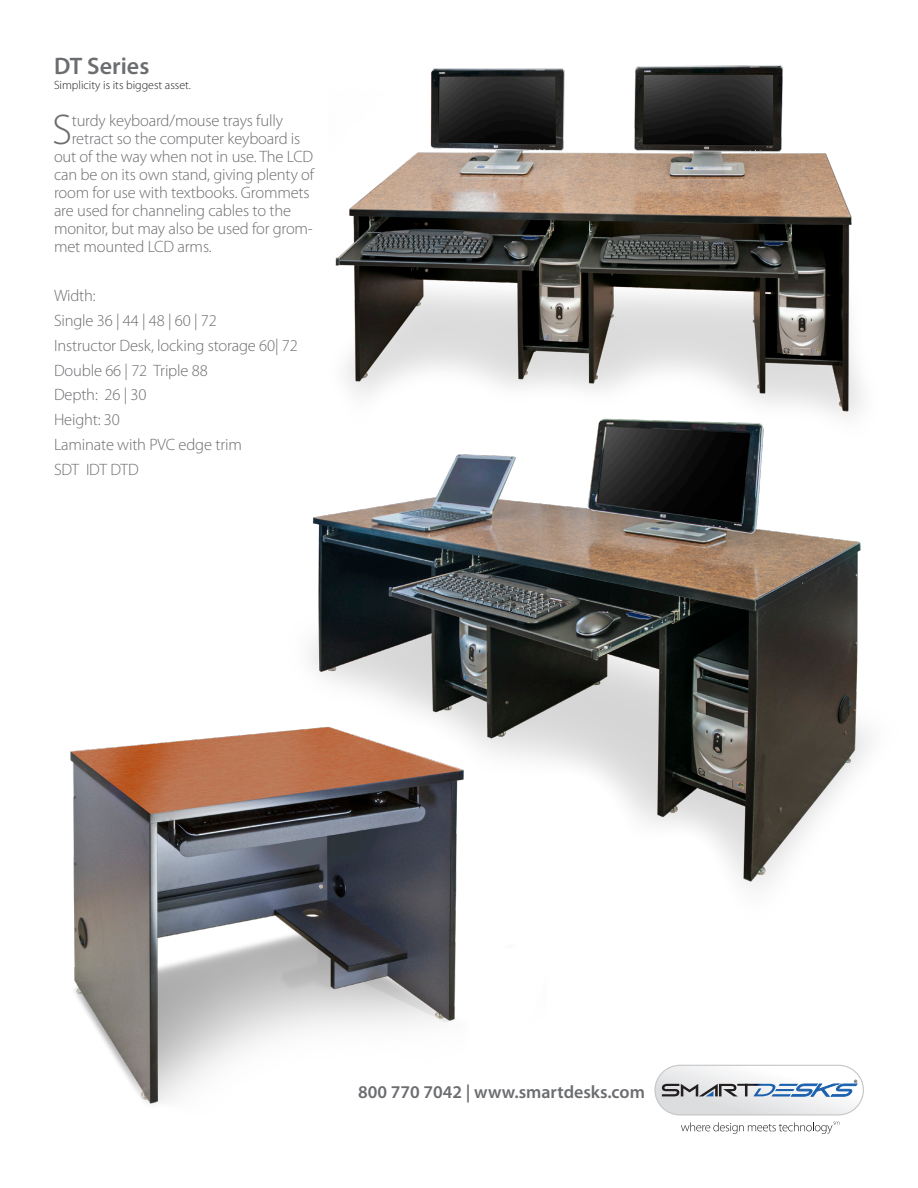
<style>
.page{position:relative;width:918px;height:1188px;background:#fff}
.page>*{position:absolute;margin:0;border:0;box-sizing:border-box;transform-origin:0 0}
.t1{font:300 43.2px "Myriad Pro";color:#6c6d70}
.t2{font:600 24px "Myriad Pro";color:#6c6d70}
.t3{font:600 18px "Myriad Pro";color:#6c6d70}
.t4{font:300 16.5px "Myriad Pro";letter-spacing:-.01em;color:#6c6d70}
.t5{font:300 12px "Myriad Pro";color:#231f20}
</style>
<div class="page">
<svg style="left:654px;top:1065px;width:210px;height:50px"></svg>
<svg style="left:656px;top:1066px;width:207px;height:48px"></svg>
<svg style="left:681px;top:1122px;width:159px;height:12px"></svg>
<svg style="left:662px;top:1080px;width:196px;height:17px"></svg>
<img style="left:335px;top:65px;width:527px;height:351px">
<img style="left:309px;top:418px;width:561px;height:470px">
<img style="left:70px;top:682px;width:477px;height:422px">
<p class="t2" style="left:54px;top:53px;width:97px">DT Series</p>
<p class="t5" style="left:54px;top:78px;width:138px">Simplicity is its biggest asset.</p>
<p class="t1" style="left:52px;top:106px;width:22px">S</p>
<p class="t4" style="left:72px;top:111px;width:213px">turdy keyboard/mouse trays fully</p>
<p class="t4" style="left:72px;top:129px;width:230px">retract so the computer keyboard is</p>
<p class="t4" style="left:54px;top:147px;width:261px">out of the way when not in use. The LCD</p>
<p class="t4" style="left:54px;top:165px;width:262px">can be on its own stand, giving plenty of</p>
<p class="t4" style="left:54px;top:183px;width:257px">room for use with textbooks. Grommets</p>
<p class="t4" style="left:54px;top:201px;width:239px">are used for channeling cables to the</p>
<p class="t4" style="left:54px;top:219px;width:260px">monitor, but may also be used for grom-</p>
<p class="t4" style="left:54px;top:237px;width:159px">met mounted LCD arms.</p>
<p class="t4" style="left:54px;top:287px;width:43px">Width:</p>
<p class="t4" style="left:54px;top:311px;width:164px">Single 36 | 44 | 48 | 60 | 72</p>
<p class="t4" style="left:54px;top:336px;width:245px">Instructor Desk, locking storage 60| 72</p>
<p class="t4" style="left:54px;top:361px;width:155px">Double 66 | 72 Triple 88</p>
<p class="t4" style="left:54px;top:386px;width:94px">Depth: 26 | 30</p>
<p class="t4" style="left:54px;top:410px;width:67px">Height: 30</p>
<p class="t4" style="left:54px;top:435px;width:189px">Laminate with PVC edge trim</p>
<p class="t4" style="left:54px;top:460px;width:86px">SDT IDT DTD</p>
<p class="t3" style="left:358px;top:1082px;width:288px">800 770 7042 | www.smartdesks.com</p>
</div>
